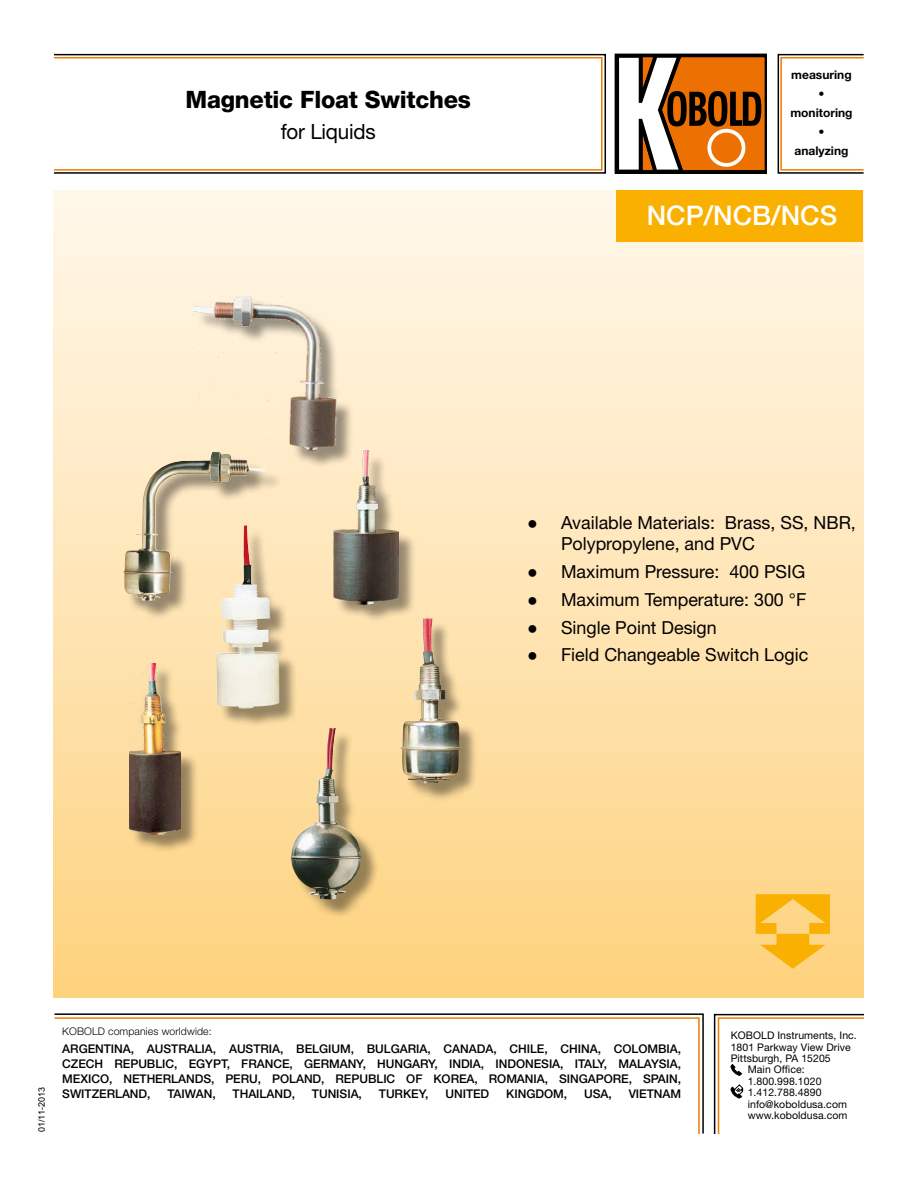
<style>
.page{position:relative;width:918px;height:1188px;background:#fff}
.page>*{position:absolute;margin:0;border:0;box-sizing:border-box;transform-origin:0 0}
.t1{font:500 27px "Helvetica Neue LT Std";color:#fff}
.t2{font:800 24px "Helvetica Neue LT Std";letter-spacing:-.01em;color:#000}
.t3{font:21px "Helvetica Neue LT Std";letter-spacing:-.01em;color:#000}
.t4{font:18px/21px "Helvetica Neue LT Std";color:#000}
.t5{font:500 12px/15px "Helvetica Neue LT Std";letter-spacing:-.005em;color:#000;text-align:justify}
.t6{font:700 12px/19px "Helvetica Neue LT Std";color:#000;text-align:center}
.t7{font:10.5px "Helvetica Neue LT Std";letter-spacing:.005em;color:#000}
.t8{font:300 10.5px "Helvetica Neue LT Std";letter-spacing:.01em;color:#000}
.t9{font:9px "Arial";color:#000}
.s1{font-family:"Arial"}
</style>
<div class="page">
<div style="left:53px;top:57px;width:550px;height:114px;border:2px solid #ef7c00"></div>
<div style="left:780px;top:57px;width:84px;height:114px;border:2px solid #ef7c00"></div>
<div style="left:53px;top:54px;width:553px;height:120px;border:2px solid #000"></div>
<div style="left:778px;top:54px;width:86px;height:120px;border:2px solid #000"></div>
<svg style="left:615px;top:54px;width:152px;height:120px"></svg>
<div style="left:707px;top:129px;width:38px;height:38px;border:4px solid #fff;border-radius:50%"></div>
<svg style="left:54px;top:1013px;width:650px;height:121px"></svg>
<svg style="left:713px;top:1013px;width:151px;height:121px"></svg>
<div style="left:53px;top:191px;width:810px;height:806px;background:linear-gradient(to bottom,#fff8ec,#fed27f)"></div>
<svg style="left:756px;top:894px;width:74px;height:75px;background:#fbc13e"></svg>
<div style="left:617px;top:191px;width:246px;height:51px;background:#f9b000"></div>
<div style="left:218px;top:528px;width:80px;height:199px;background:#000;opacity:.41"></div>
<img style="left:216px;top:620px;width:65px;height:89px">
<div style="left:403px;top:621px;width:76px;height:181px;background:#000;opacity:.41"></div>
<img style="left:400px;top:619px;width:62px;height:165px">
<div style="left:126px;top:454px;width:157px;height:166px;background:#000;opacity:.41"></div>
<img style="left:123px;top:458px;width:142px;height:143px">
<div style="left:293px;top:731px;width:87px;height:187px;background:#000;opacity:.41"></div>
<img style="left:290px;top:728px;width:72px;height:172px">
<div style="left:197px;top:299px;width:157px;height:169px;background:#000;opacity:.41"></div>
<img style="left:194px;top:296px;width:143px;height:155px">
<div style="left:132px;top:666px;width:67px;height:187px;background:#000;opacity:.41"></div>
<img style="left:129px;top:663px;width:51px;height:173px">
<div style="left:336px;top:454px;width:80px;height:168px;background:#000;opacity:.41"></div>
<img style="left:333px;top:451px;width:66px;height:154px">
<h2 class="t2" style="left:186px;top:85px;width:287px">Magnetic Float Switches</h2>
<h3 class="t3" style="left:281px;top:119px;width:97px">for Liquids</h3>
<p class="t6" style="left:790px;top:65px;width:64px">measuring • monitoring • analyzing</p>
<h1 class="t1" style="left:647px;top:199px;width:192px">NCP/NCB/NCS</h1>
<p class="t4" style="left:561px;top:512px;width:296px;text-indent:-34px"><span class="s1">●</span> Available Materials: Brass, SS, NBR,<br>Polypropylene, and PVC</p>
<p class="t4" style="left:527px;top:561px;width:280px"><span class="s1">●</span> Maximum Pressure: 400 PSIG</p>
<p class="t4" style="left:527px;top:589px;width:280px"><span class="s1">●</span> Maximum Temperature: 300 °F</p>
<p class="t4" style="left:527px;top:616px;width:191px"><span class="s1">●</span> Single Point Design</p>
<p class="t4" style="left:527px;top:644px;width:282px"><span class="s1">●</span> Field Changeable Switch Logic</p>
<p class="t9" style="left:36px;top:1132px;width:46px;rotate:-90deg">01/11-2013</p>
<p class="t8" style="left:62px;top:1024px;width:151px">KOBOLD companies worldwide:</p>
<p class="t5" style="left:62px;top:1041px;width:620px">ARGENTINA, AUSTRALIA, AUSTRIA, BELGIUM, BULGARIA, CANADA, CHILE, CHINA, COLOMBIA, CZECH REPUBLIC, EGYPT, FRANCE, GERMANY, HUNGARY, INDIA, INDONESIA, ITALY, MALAYSIA, MEXICO, NETHERLANDS, PERU, POLAND, REPUBLIC OF KOREA, ROMANIA, SINGAPORE, SPAIN, SWITZERLAND,</p>
<p class="t5" style="left:168px;top:1086px;width:50px">TAIWAN,</p>
<p class="t5" style="left:233px;top:1086px;width:64px">THAILAND,</p>
<p class="t5" style="left:312px;top:1086px;width:51px">TUNISIA,</p>
<p class="t5" style="left:379px;top:1086px;width:51px">TURKEY,</p>
<p class="t5" style="left:445px;top:1086px;width:45px">UNITED</p>
<p class="t5" style="left:506px;top:1086px;width:62px">KINGDOM,</p>
<p class="t5" style="left:584px;top:1086px;width:29px">USA,</p>
<p class="t5" style="left:629px;top:1086px;width:54px">VIETNAM</p>
<p class="t7" style="left:731px;top:1029px;width:128px">KOBOLD Instruments, Inc.</p>
<p class="t7" style="left:731px;top:1041px;width:122px">1801 Parkway View Drive</p>
<p class="t7" style="left:731px;top:1052px;width:102px">Pittsburgh, PA 15205</p>
<p class="t7" style="left:748px;top:1063px;width:59px">Main Office:</p>
<p class="t7" style="left:748px;top:1075px;width:75px">1.800.998.1020</p>
<p class="t7" style="left:748px;top:1086px;width:75px">1.412.788.4890</p>
<p class="t7" style="left:748px;top:1098px;width:101px">info@koboldusa.com</p>
<p class="t7" style="left:748px;top:1109px;width:101px">www.koboldusa.com</p>
</div>
